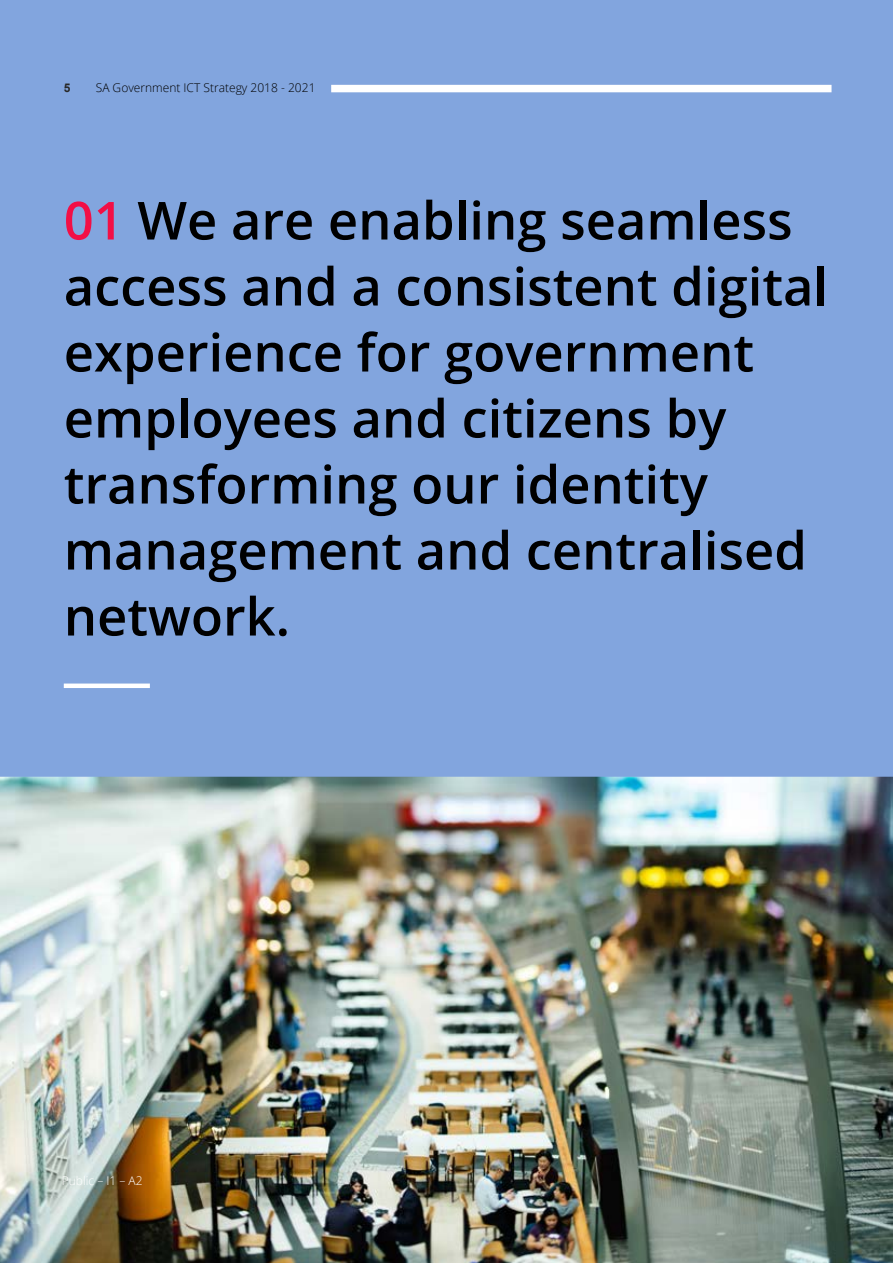
<style>
.page{position:relative;width:893px;height:1263px;background:#fff}
.page>*{position:absolute;margin:0;border:0;box-sizing:border-box;transform-origin:0 0}
.t1{font:600 52.5px/66px "Open Sans";color:#000}
.t2{font:300 12px "Open Sans";color:#000}
.t3{font:300 12px "Open Sans";color:#fff}
.t4{font:700 12px "Arial";color:#282827}
.s1{color:#f20f46}
</style>
<div class="page">
<img style="left:0;top:777px;width:893px;height:486px">
<div style="left:0;top:0;width:893px;height:777px;background:#82a5de"></div>
<div style="left:64px;top:683px;width:86px;height:5px;background:#fff"></div>
<div style="left:331px;top:85px;width:500px;height:7px;background:#fff"></div>
<p class="t4" style="left:64px;top:80px;width:8px">5</p>
<p class="t2" style="left:96px;top:80px;width:221px">SA Government ICT Strategy 2018 - 2021</p>
<p class="t1" style="left:64px;top:186px;width:766px"><span class="s1">01</span> We are enabling seamless access and a consistent digital experience for government employees and citizens by transforming our identity management and centralised network.</p>
<p class="t3" style="left:62px;top:1172px;width:82px">Public – I1 – A2</p>
</div>
